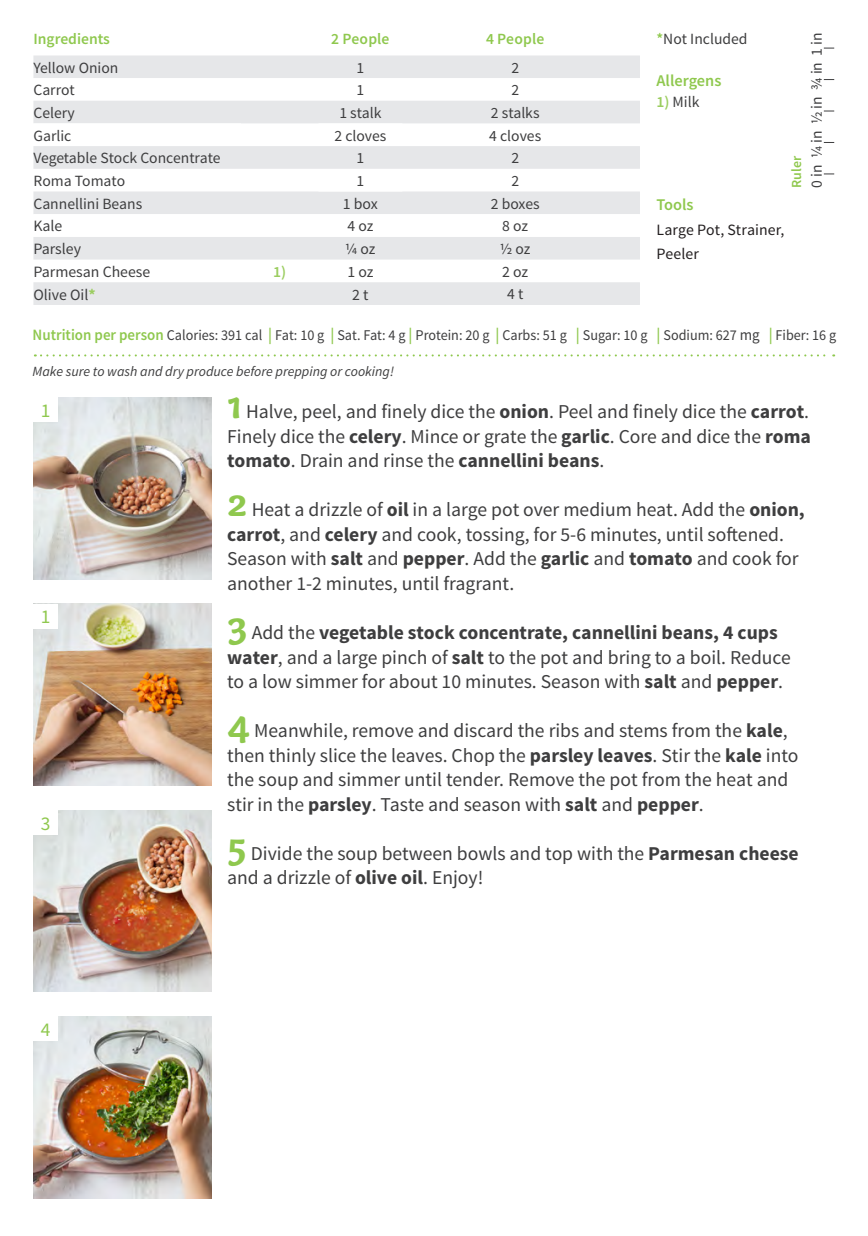
<style>
.page{position:relative;width:868px;height:1236px;background:#fff}
.page>*{position:absolute;margin:0;border:0;box-sizing:border-box;transform-origin:0 0}
.t1{font:19.6px/24.5px "Source Sans Pro";color:#3e3e3f}
.t2{font:19.43px "Source Sans Pro";color:#8fc84e}
.t3{font:600 16.28px "Source Sans Pro";color:#8fc84e}
.t4{font:15.75px "Source Sans Pro";color:#3e3e3f}
.t5{font:15.75px/24.5px "Source Sans Pro";letter-spacing:.005em;color:#231f20}
.t6{font:15.58px "Source Sans Pro";color:#3e3e3f}
.t7{font:600 15.58px "Source Sans Pro";color:#8fc84e}
.t8{font:600 15.58px "Source Sans Pro";color:#9bcd5f}
.t9{font:14.88px "Source Sans Pro";color:#3e3e3f;scale:.95 1}
.t10{font:italic 14px "Source Sans Pro";color:#3e3e3f}
.t11{font:600 13.83px "Source Sans Pro";color:#8fc84e}
.s1{font-weight:700;color:#9bcd5f}
.s2{font-weight:600;color:#8fc84e}
.s3{font-weight:600;color:#9bcd5f}
.s4{font-weight:600;font-size:15.75px;color:#8fc84e}
.s5{font-weight:600;font-size:16.28px;color:#8fc84e}
.s6{font-size:15.75px}
.s7{font-family:"Capucine Basic";font-weight:700;font-size:41.12px;color:#8fc84e}
.s8{font-weight:700}
</style>
<div class="page">
<svg style="left:35px;top:354px;width:798px;height:2px"></svg>
<svg style="left:33px;top:55px;width:606px;height:68px;fill:#e6e7e9"></svg>
<svg style="left:33px;top:146px;width:606px;height:159px;fill:#e6e7e9"></svg>
<svg style="left:33px;top:214px;width:606px;height:23px"></svg>
<img style="left:33px;top:1016px;width:179px;height:181px">
<img style="left:33px;top:810px;width:179px;height:181px">
<img style="left:33px;top:397px;width:179px;height:182px">
<img style="left:33px;top:603px;width:179px;height:182px">
<div style="left:33px;top:397px;width:25px;height:25px;background:#fff"></div>
<div style="left:33px;top:603px;width:25px;height:25px;background:#fff"></div>
<div style="left:33px;top:810px;width:25px;height:24px;background:#fff"></div>
<div style="left:33px;top:1016px;width:25px;height:24px;background:#fff"></div>
<p class="t7" style="left:33px;top:29px;width:78px">Ingredients</p>
<p class="t7" style="left:331px;top:29px;width:60px">2 People</p>
<p class="t7" style="left:486px;top:29px;width:60px">4 People</p>
<p class="t6" style="left:33px;top:58px;width:86px">Yellow Onion</p>
<p class="t6" style="left:356px;top:58px;width:9px">1</p>
<p class="t6" style="left:511px;top:58px;width:9px">2</p>
<p class="t6" style="left:33px;top:80px;width:43px">Carrot</p>
<p class="t6" style="left:356px;top:80px;width:9px">1</p>
<p class="t6" style="left:511px;top:80px;width:9px">2</p>
<p class="t6" style="left:33px;top:103px;width:43px">Celery</p>
<p class="t6" style="left:339px;top:103px;width:44px">1 stalk</p>
<p class="t6" style="left:490px;top:103px;width:50px">2 stalks</p>
<p class="t6" style="left:33px;top:126px;width:39px">Garlic</p>
<p class="t6" style="left:334px;top:126px;width:53px">2 cloves</p>
<p class="t6" style="left:489px;top:126px;width:53px">4 cloves</p>
<p class="t6" style="left:33px;top:148px;width:188px">Vegetable Stock Concentrate</p>
<p class="t6" style="left:356px;top:148px;width:9px">1</p>
<p class="t6" style="left:511px;top:148px;width:9px">2</p>
<p class="t6" style="left:33px;top:171px;width:93px">Roma Tomato</p>
<p class="t6" style="left:356px;top:171px;width:9px">1</p>
<p class="t6" style="left:511px;top:171px;width:9px">2</p>
<p class="t6" style="left:33px;top:194px;width:110px">Cannellini Beans</p>
<p class="t4" style="left:343px;top:194px;width:37px">1 box</p>
<p class="t6" style="left:490px;top:194px;width:50px">2 boxes</p>
<p class="t4" style="left:33px;top:216px;width:31px">Kale</p>
<p class="t6" style="left:347px;top:216px;width:27px">4 oz</p>
<p class="t6" style="left:502px;top:216px;width:27px">8 oz</p>
<p class="t4" style="left:33px;top:239px;width:49px">Parsley</p>
<p class="t6" style="left:345px;top:239px;width:32px">¼ oz</p>
<p class="t6" style="left:499px;top:239px;width:32px">½ oz</p>
<p class="t4" style="left:33px;top:262px;width:118px">Parmesan Cheese</p>
<p class="t8" style="left:273px;top:261px;width:15px">1)</p>
<p class="t4" style="left:347px;top:262px;width:28px">1 oz</p>
<p class="t4" style="left:502px;top:262px;width:28px">2 oz</p>
<p class="t4" style="left:33px;top:284px;width:64px">Olive Oil<span class="s1">*</span></p>
<p class="t4" style="left:352px;top:284px;width:18px">2 t</p>
<p class="t6" style="left:507px;top:284px;width:18px">4 t</p>
<p class="t6" style="left:656px;top:30px;width:93px"><span class="s2">*</span>Not Included</p>
<p class="t3" style="left:656px;top:70px;width:66px">Allergens</p>
<p class="t6" style="left:656px;top:92px;width:45px"><span class="s3">1)</span> Milk</p>
<p class="t11" style="left:787px;top:188px;width:33px;rotate:-90deg">Ruler</p>
<p class="t3" style="left:656px;top:193px;width:39px">Tools</p>
<p class="t5" style="left:656px;top:217px;width:129px">Large Pot, Strainer,<br>Peeler</p>
<p class="t6" style="left:806px;top:188px;width:157px;rotate:-90deg">0 in ¼ in ½ in ¾ in 1 in</p>
<p class="t9" style="left:33px;top:326px;width:847px"><span class="s4">Nutrition per person</span> Calories: 391 cal <span class="s5">|</span> Fat: 10 g <span class="s5">|</span> Sat. Fat: 4 g <span class="s5">|</span> Protein: 20 g <span class="s5">|</span> Carbs: 51 g <span class="s5">|</span> Sugar: 10 g <span class="s5">|</span> Sodium: 627 <span class="s6">mg</span> <span class="s5">|</span> Fiber: 16 g</p>
<p class="t10" style="left:33px;top:362px;width:363px">Make sure to wash and dry produce before prepping or cooking!</p>
<p class="t2" style="left:41px;top:398px;width:11px">1</p>
<p class="t2" style="left:41px;top:604px;width:11px">1</p>
<p class="t2" style="left:41px;top:811px;width:11px">3</p>
<p class="t2" style="left:41px;top:1017px;width:11px">4</p>
<p class="t1" style="left:227px;top:400px;width:585px;text-align:justify"><span class="s7">1</span> Halve, peel, and finely dice the <span class="s8">onion</span>. Peel and finely dice the <span class="s8">carrot</span>.<br>Finely dice the <span class="s8">celery</span>. Mince or grate the <span class="s8">garlic</span>. Core and dice the <span class="s8">roma tomato</span>. Drain and rinse the <span class="s8">cannellini beans</span>.</p>
<p class="t1" style="left:227px;top:498px;width:579px"><span class="s7">2</span> Heat a drizzle of <span class="s8">oil</span> in a large pot over medium heat. Add the <span class="s8">onion, carrot</span>, and <span class="s8">celery</span> and cook, tossing, for 5-6 minutes, until softened.<br>Season with <span class="s8">salt</span> and <span class="s8">pepper</span>. Add the <span class="s8">garlic</span> and <span class="s8">tomato</span> and cook for another 1-2 minutes, until fragrant.</p>
<p class="t1" style="left:227px;top:620px;width:565px"><span class="s7">3</span> Add the <span class="s8">vegetable stock concentrate, cannellini beans, 4 cups water</span>, and a large pinch of <span class="s8">salt</span> to the pot and bring to a boil. Reduce to a low simmer for about 10 minutes. Season with <span class="s8">salt</span> and <span class="s8">pepper</span>.</p>
<p class="t1" style="left:227px;top:718px;width:572px"><span class="s7">4</span> Meanwhile, remove and discard the ribs and stems from the <span class="s8">kale</span>, then thinly slice the leaves. Chop the <span class="s8">parsley leaves</span>. Stir the <span class="s8">kale</span> into the soup and simmer until tender. Remove the pot from the heat and stir in the <span class="s8">parsley</span>. Taste and season with <span class="s8">salt</span> and <span class="s8">pepper</span>.</p>
<p class="t1" style="left:227px;top:841px;width:573px"><span class="s7">5</span> Divide the soup between bowls and top with the <span class="s8">Parmesan cheese </span>and a drizzle of <span class="s8">olive oil</span>. Enjoy!</p>
</div>
